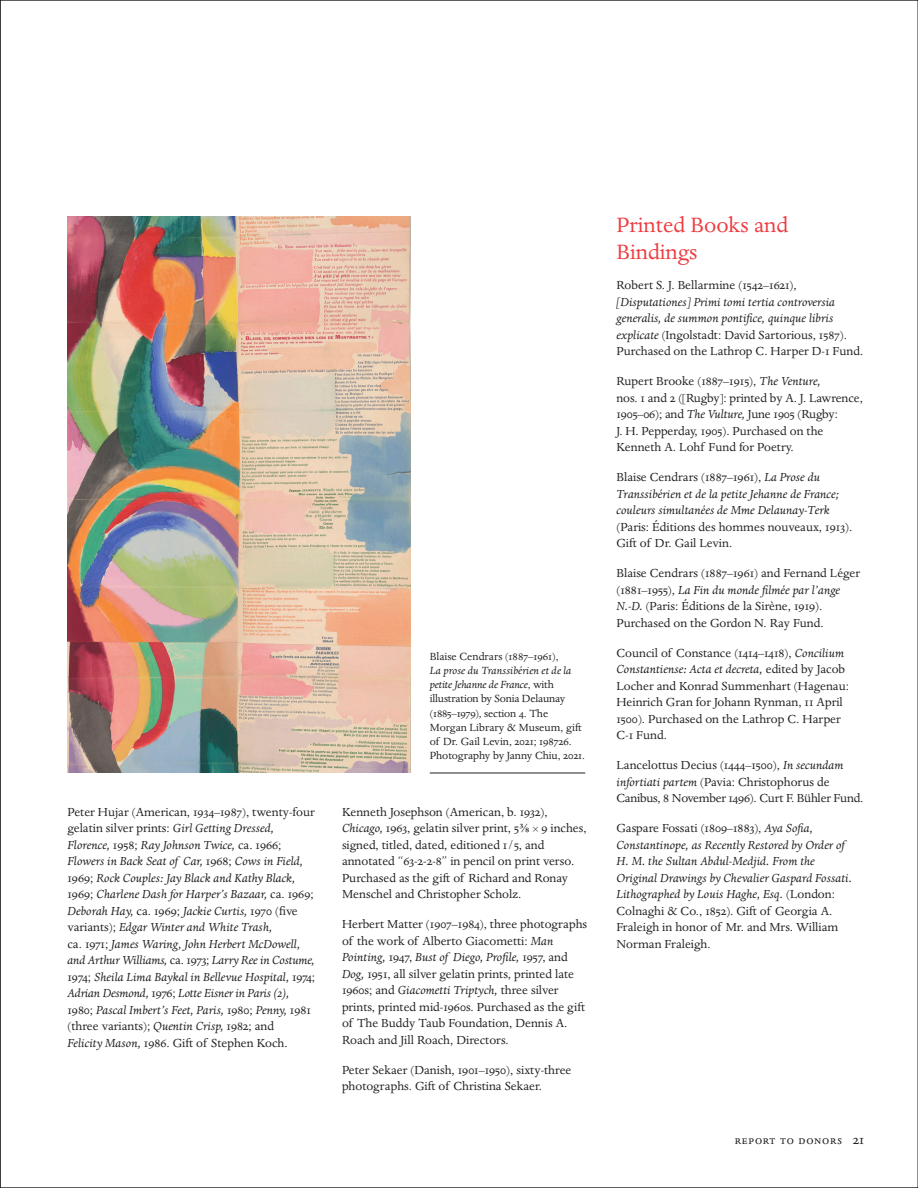
<style>
.page{position:relative;width:918px;height:1188px;background:#fff}
.page>*{position:absolute;margin:0;border:0;box-sizing:border-box;transform-origin:0 0}
.A_head{font:24px/27px "Dante MT Std";color:#ee3d41}
.Gifts_graph{font:13.5px/16.5px "Dante MT Std";color:#231f20}
.Gifts_graph-2{font:italic 13.5px/16.5px "Dante MT Std";color:#231f20}
.Gifts_graph-3{font:13.5px "Dante MT Std";letter-spacing:.06em;color:#231f20}
.Caption_new{font:12px/14.2px "Dante MT Std";color:#231f20}
.s1{font-style:italic}
.s2{font-style:normal}
.s3{font-size:10.5px}
.s4{font-size:15px}
</style>
<div class="page">
<img style="left:68px;top:216px;width:343px;height:556px">
<hr style="left:430px;top:773px;width:155px;height:1px;background:#231f20">
<p class="Caption_new" style="left:430px;top:649px;width:157px">Blaise Cendrars (1887–1961),<br><span class="s1">La prose du Transsibérien et de la petite Jehanne de France</span>, with illustration by Sonia Delaunay (1885–1979), section 4. The<br>Morgan Library &amp; Museum, gift of Dr. Gail Levin, 2021; 198726.<br>Photography by Janny Chiu, 2021.</p>
<p class="Gifts_graph-2" style="left:68px;top:804px;width:249px"><span class="s2">Peter Hujar (American, 1934–1987), twenty-four gelatin silver prints:</span> Girl Getting Dressed, Florence, <span class="s2">1958;</span> Ray Johnson Twice, <span class="s2">ca. 1966; </span>Flowers in Back Seat of Car, <span class="s2">1968;</span> Cows in Field, <span class="s2">1969;</span> Rock Couples: Jay Black and Kathy Black, <span class="s2">1969;</span> Charlene Dash for Harper’s Bazaar, <span class="s2">ca. 1969; </span>Deborah Hay, <span class="s2">ca. 1969;</span> Jackie Curtis, <span class="s2">1970 (five variants);</span> Edgar Winter and White Trash,<br><span class="s2">ca. 1971;</span> James Waring, John Herbert McDowell, and Arthur Williams, <span class="s2">ca. 1973;</span> Larry Ree in Costume, <span class="s2">1974;</span> Sheila Lima Baykal in Bellevue Hospital, <span class="s2">1974; </span>Adrian Desmond, <span class="s2">1976;</span> Lotte Eisner in Paris (2), <span class="s2">1980;</span> Pascal Imbert’s Feet, Paris, <span class="s2">1980;</span> Penny, <span class="s2">1981 (three variants);</span> Quentin Crisp, <span class="s2">1982; and<br></span>Felicity Mason, <span class="s2">1986. Gift of Stephen Koch.</span></p>
<p class="Gifts_graph" style="left:342px;top:804px;width:246px">Kenneth Josephson (American, b. 1932), <span class="s1">Chicago,</span> 1963, gelatin silver print, 53/8 <span class="s3">×</span> 9 inches, signed, titled, dated, editioned 1/5, and annotated “63-2-2-8” in pencil on print verso.<br>Purchased as the gift of Richard and Ronay Menschel and Christopher Scholz.</p>
<p class="Gifts_graph" style="left:342px;top:916px;width:247px">Herbert Matter (1907–1984), three photographs of the work of Alberto Giacometti: <span class="s1">Man Pointing,</span> 1947, <span class="s1">Bust of Diego, Profile,</span> 1957, and <span class="s1">Dog,</span> 1951, all silver gelatin prints, printed late 1960s; and <span class="s1">Giacometti Triptych,</span> three silver prints, printed mid-1960s. Purchased as the gift of The Buddy Taub Foundation, Dennis A.<br>Roach and Jill Roach, Directors.</p>
<p class="Gifts_graph" style="left:342px;top:1062px;width:231px">Peter Sekaer (Danish, 1901–1950), sixty-three photographs. Gift of Christina Sekaer.</p>
<p class="A_head" style="left:616px;top:211px;width:173px">Printed Books and<br>Bindings</p>
<p class="Gifts_graph" style="left:616px;top:277px;width:248px">Robert S. J. Bellarmine (1542–1621), <span class="s1">[Disputationes] Primi tomi tertia controversia generalis, de summon pontifice, quinque libris explicate</span> (Ingolstadt: David Sartorious, 1587).<br>Purchased on the Lathrop C. Harper D-1 Fund.</p>
<p class="Gifts_graph" style="left:616px;top:373px;width:248px">Rupert Brooke (1887–1915), <span class="s1">The Venture,<br></span>nos. 1 and 2 ([Rugby]: printed by A. J. Lawrence, 1905–06); and <span class="s1">The Vulture,</span> June 1905 (Rugby:<br>J. H. Pepperday, 1905). Purchased on the Kenneth A. Lohf Fund for Poetry.</p>
<p class="Gifts_graph-2" style="left:616px;top:469px;width:237px"><span class="s2">Blaise Cendrars (1887–1961),</span> La Prose du Transsibérien et de la petite Jehanne de France; couleurs simultanées de Mme Delaunay-Terk <span class="s2">(Paris: Éditions des hommes nouveaux, 1913).<br>Gift of Dr. Gail Levin.</span></p>
<p class="Gifts_graph" style="left:616px;top:565px;width:245px">Blaise Cendrars (1887–1961) and Fernand Léger (1881–1955), <span class="s1">La Fin du monde filmée par l’ange N.-D.</span> (Paris: Éditions de la Sirène, 1919).<br>Purchased on the Gordon N. Ray Fund.</p>
<p class="Gifts_graph" style="left:616px;top:644px;width:234px">Council of Constance (1414–1418), <span class="s1">Concilium Constantiense: Acta et decreta,</span> edited by Jacob Locher and Konrad Summenhart (Hagenau:<br>Heinrich Gran for Johann Rynman, 11 April 1500). Purchased on the Lathrop C. Harper C-1 Fund.</p>
<p class="Gifts_graph" style="left:616px;top:757px;width:248px">Lancelottus Decius (1444–1500), <span class="s1">In secundam infortiati partem</span> (Pavia: Christophorus de<br>Canibus, 8 November 1496). Curt F. Bühler Fund.</p>
<p class="Gifts_graph-2" style="left:616px;top:820px;width:237px"><span class="s2">Gaspare Fossati (1809–1883),</span> Aya Sofia, Constantinope, as Recently Restored by Order of H. M. the Sultan Abdul-Medjid. From the Original Drawings by Chevalier Gaspard Fossati.<br>Lithographed by Louis Haghe, Esq. <span class="s2">(London:<br>Colnaghi &amp; Co., 1852). Gift of Georgia A.<br>Fraleigh in honor of Mr. and Mrs. William Norman Fraleigh.</span></p>
<p class="Gifts_graph-3" style="left:735px;top:1132px;width:131px">report to donors <span class="s4">21</span></p>
</div>
